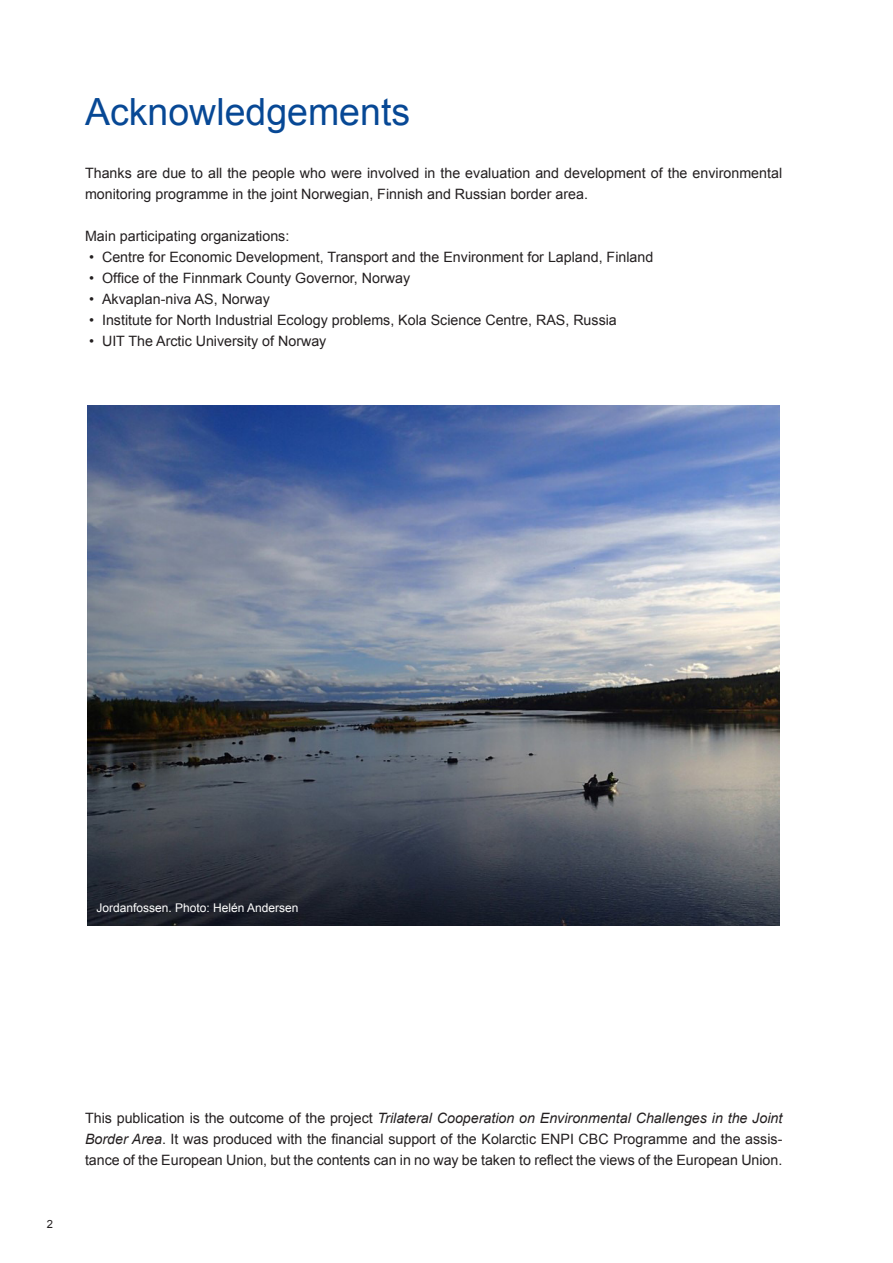
<style>
.page{position:relative;width:893px;height:1263px;background:#fff}
.page>*{position:absolute;margin:0;border:0;box-sizing:border-box;transform-origin:0 0}
.OTS_1{font:37.5px "Arial";color:#074895}
.Leipis_eka_kpl{font:14.25px/21px "Arial";color:#231f20}
.Kuvateksti_graafi{font:12px "Arial";color:#fff}
.Leipis_eka_kpl-2{font:11.25px "Arial";color:#231f20}
.s1{font-style:italic}
</style>
<div class="page">
<img style="left:88px;top:405px;width:692px;height:521px">
<p class="OTS_1" style="left:85px;top:87px;width:327px">Acknowledgements</p>
<p class="Leipis_eka_kpl" style="left:85px;top:162px;width:699px">Thanks are due to all the people who were involved in the evaluation and development of the environmental monitoring programme in the joint Norwegian, Finnish and Russian border area.</p>
<p class="Leipis_eka_kpl" style="left:85px;top:225px;width:206px">Main participating organizations:</p>
<p class="Leipis_eka_kpl" style="left:89px;top:246px;width:566px">• Centre for Economic Development, Transport and the Environment for Lapland, Finland</p>
<p class="Leipis_eka_kpl" style="left:89px;top:267px;width:322px">• Office of the Finnmark County Governor, Norway</p>
<p class="Leipis_eka_kpl" style="left:89px;top:288px;width:182px">• Akvaplan-niva AS, Norway</p>
<p class="Leipis_eka_kpl" style="left:89px;top:309px;width:529px">• Institute for North Industrial Ecology problems, Kola Science Centre, RAS, Russia</p>
<p class="Leipis_eka_kpl" style="left:89px;top:330px;width:239px">• UIT The Arctic University of Norway</p>
<p class="Kuvateksti_graafi" style="left:96px;top:900px;width:204px">Jordanfossen. Photo: Helén Andersen</p>
<p class="Leipis_eka_kpl-2" style="left:47px;top:1216px;width:8px">2</p>
<p class="Leipis_eka_kpl" style="left:85px;top:1107px;width:699px;text-align:justify">This publication is the outcome of the project <span class="s1">Trilateral Cooperation on Environmental Challenges in the Joint Border Area</span>. It was produced with the financial support of the Kolarctic ENPI CBC Programme and the assis&shy;tance of the European Union, but the contents can in no way be taken to reflect the views of the European Union.</p>
</div>
